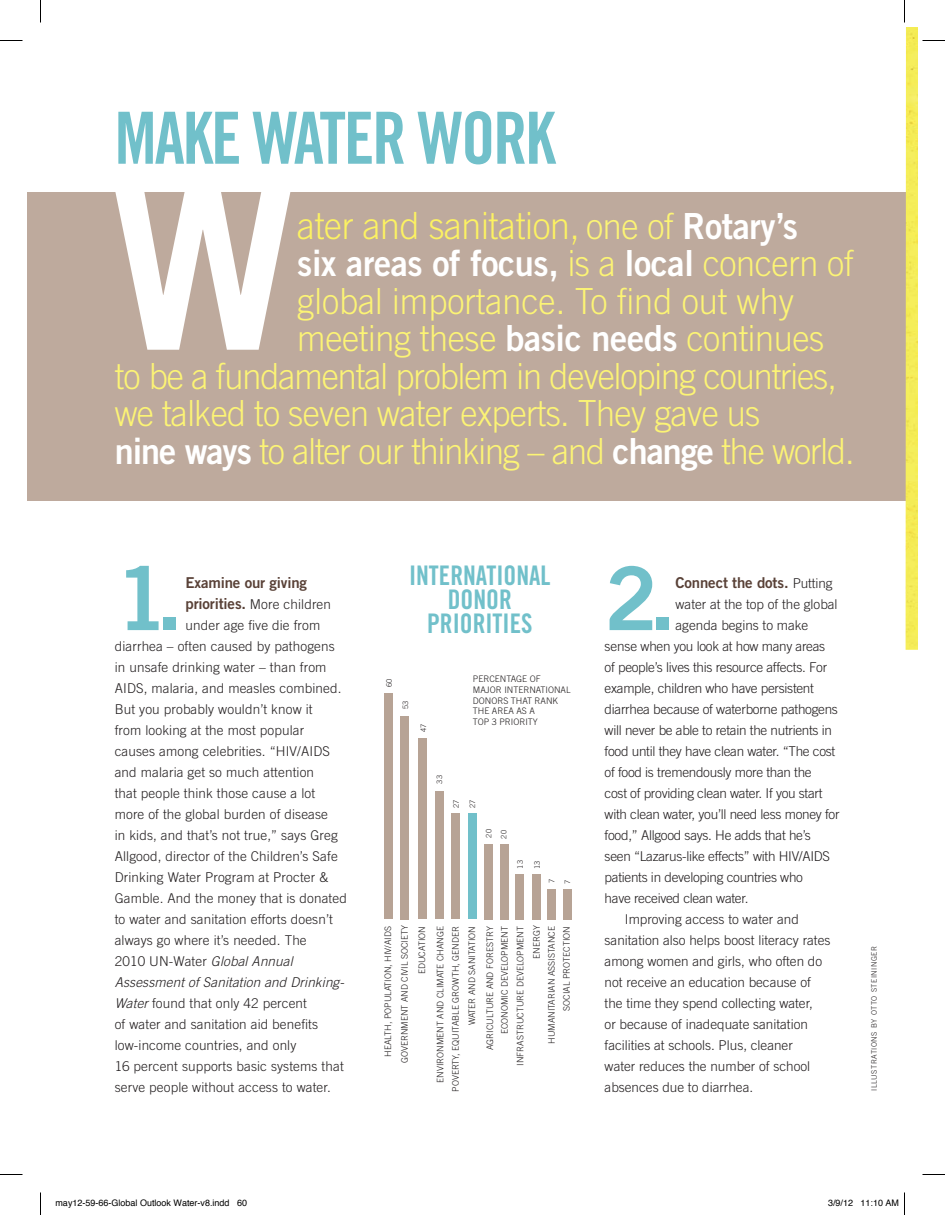
<style>
.page{position:relative;width:945px;height:1215px;background:#fff}
.page>*{position:absolute;margin:0;border:0;box-sizing:border-box;transform-origin:0 0}
.t1{font:233.4px "Trade Gothic LT Std Bd 2";color:#fff}
.t2{font:87.75px "Trade Gothic LT Std Bd 2";color:#71c0ca}
.t3{font:72px "Trade Gothic LT Std Bd Cn 20";letter-spacing:-.03em;color:#71c0ca;scale:.95 1}
.t4{font:300 37.5px "Trade Gothic LT Std";letter-spacing:-.01em;color:#fcf262;scale:.95 1}
.t5{font:300 36px "Trade Gothic LT Std";letter-spacing:-.02em;color:#fcf475;scale:.95 1}
.t6{font:36px "Trade Gothic LT Std Bd 2";letter-spacing:-.01em;color:#fff;scale:.95 1}
.t7{font:300 36px "Trade Gothic LT Std";color:#fcf475;scale:.95 1}
.t8{font:27px/24px "Trade Gothic LT Std Bd Cn 20";color:#71c0ca;text-align:center;scale:.95 1}
.t9{font:15px "Trade Gothic LT Std Bd 2";letter-spacing:-.01em;color:#594137}
.t10{font:300 13.5px "Trade Gothic LT Std";color:#231f20}
.t11{font:300 13.5px "Trade Gothic LT Std";letter-spacing:-.02em;color:#231f20}
.t12{font:italic 300 13.5px "Trade Gothic LT Std";letter-spacing:.01em;color:#231f20}
.t13{font:300 9px/10.8px "Trade Gothic LT Std";color:#231f20;text-align:right}
.t14{font:9px "Helvetica";color:#000}
.t15{font:300 7.5px/16px "Trade Gothic LT Std";letter-spacing:.07em;color:#231f20}
.s1{font-size:36px;color:#fcf475}
.s2{font-family:"Trade Gothic LT Std Bd 2";font-weight:400;font-size:36px;color:#fff}
.s3{font-family:"Trade Gothic LT Std";font-weight:300;color:#fcf475}
.s4{font-family:"Trade Gothic LT Std Bd 2";font-weight:400;color:#fff}
.s5{font-family:"Trade Gothic LT Std Bd 2";font-weight:400;font-size:15px;color:#594137}
.s6{font-style:italic}
.s7{font-family:"Trade Gothic LT Std";font-weight:300;font-size:13.5px;color:#231f20}
</style>
<div class="page">
<div style="left:27px;top:192px;width:879px;height:309px;background:#beaa9d"></div>
<div style="left:906px;top:27px;width:12px;height:623px;background:#f4ec57"></div>
<div style="left:563px;top:889px;width:9px;height:30px;background:#b7a395"></div>
<div style="left:547px;top:889px;width:9px;height:30px;background:#b7a395"></div>
<div style="left:532px;top:874px;width:9px;height:45px;background:#b7a395"></div>
<div style="left:516px;top:874px;width:8px;height:45px;background:#b7a395"></div>
<div style="left:501px;top:844px;width:8px;height:75px;background:#b7a395"></div>
<div style="left:484px;top:844px;width:9px;height:75px;background:#b7a395"></div>
<div style="left:468px;top:814px;width:8px;height:105px;background:#71c0ca"></div>
<div style="left:451px;top:814px;width:9px;height:105px;background:#b7a395"></div>
<div style="left:435px;top:791px;width:9px;height:128px;background:#b7a395"></div>
<div style="left:418px;top:739px;width:9px;height:180px;background:#b7a395"></div>
<div style="left:401px;top:716px;width:8px;height:203px;background:#b7a395"></div>
<div style="left:384px;top:693px;width:9px;height:226px;background:#b7a395"></div>
<svg style="left:0;top:40px;width:22px;height:1px"></svg>
<svg style="left:922px;top:40px;width:23px;height:1px"></svg>
<svg style="left:0;top:1174px;width:22px;height:1px"></svg>
<svg style="left:922px;top:1174px;width:23px;height:1px"></svg>
<svg style="left:40px;top:0;width:1px;height:22px"></svg>
<svg style="left:40px;top:1192px;width:1px;height:23px"></svg>
<svg style="left:904px;top:0;width:1px;height:22px"></svg>
<svg style="left:904px;top:1192px;width:1px;height:23px"></svg>
<h3 class="t3" style="left:115px;top:94px;width:466px">MAKE WATER WORK</h3>
<h1 class="t1" style="left:109px;top:122px;width:190px">W</h1>
<h3 class="t4" style="left:297px;top:203px;width:528px">ater and sanitation, <span class="s1">one of</span> <span class="s2">Rotary’s</span></h3>
<h3 class="t6" style="left:297px;top:241px;width:587px">six areas of focus, <span class="s3">is a</span> local <span class="s3">concern of</span></h3>
<h3 class="t7" style="left:297px;top:280px;width:524px">global importance. To find out why</h3>
<h3 class="t5" style="left:297px;top:317px;width:556px">meeting these <span class="s4">basic needs</span> continues</h3>
<h3 class="t5" style="left:115px;top:355px;width:762px">to be a fundamental problem in developing countries,</h3>
<h3 class="t5" style="left:115px;top:392px;width:681px">we talked to seven water experts. They gave us</h3>
<h3 class="t5" style="left:115px;top:430px;width:780px"><span class="s4">nine ways</span> to alter our thinking – and <span class="s4">change</span> the world.</h3>
<h2 class="t2" style="left:115px;top:544px;width:70px">1.</h2>
<p class="t9" style="left:186px;top:573px;width:123px">Examine our giving</p>
<p class="t10" style="left:186px;top:596px;width:147px"><span class="s5">priorities.</span> More children</p>
<p class="t10" style="left:186px;top:617px;width:136px">under age five die from</p>
<p class="t10" style="left:115px;top:638px;width:222px">diarrhea – often caused by pathogens</p>
<p class="t10" style="left:115px;top:659px;width:213px">in unsafe drinking water – than from</p>
<p class="t10" style="left:115px;top:680px;width:228px">AIDS, malaria, and measles combined.</p>
<p class="t10" style="left:115px;top:701px;width:199px">But you probably wouldn’t know it</p>
<p class="t10" style="left:115px;top:722px;width:191px">from looking at the most popular</p>
<p class="t10" style="left:115px;top:743px;width:217px">causes among celebrities. “HIV/AIDS</p>
<p class="t10" style="left:115px;top:764px;width:201px">and malaria get so much attention</p>
<p class="t10" style="left:115px;top:785px;width:202px">that people think those cause a lot</p>
<p class="t10" style="left:115px;top:806px;width:215px">more of the global burden of disease</p>
<p class="t10" style="left:115px;top:827px;width:225px">in kids, and that’s not true,” says Greg</p>
<p class="t10" style="left:115px;top:848px;width:225px">Allgood, director of the Children’s Safe</p>
<p class="t10" style="left:115px;top:869px;width:215px">Drinking Water Program at Procter &amp;</p>
<p class="t10" style="left:115px;top:890px;width:234px">Gamble. And the money that is donated</p>
<p class="t10" style="left:115px;top:911px;width:220px">to water and sanitation efforts doesn’t</p>
<p class="t10" style="left:115px;top:932px;width:193px">always go where it’s needed. The</p>
<p class="t10" style="left:115px;top:953px;width:180px">2010 UN-Water <span class="s6">Global Annual</span></p>
<p class="t12" style="left:115px;top:974px;width:231px">Assessment of Sanitation and Drinking-</p>
<p class="t10" style="left:115px;top:995px;width:194px"><span class="s6">Water</span> found that only 42 percent</p>
<p class="t10" style="left:115px;top:1016px;width:205px">of water and sanitation aid benefits</p>
<p class="t10" style="left:115px;top:1037px;width:183px">low-income countries, and only</p>
<p class="t10" style="left:115px;top:1058px;width:231px">16 percent supports basic systems that</p>
<p class="t10" style="left:115px;top:1079px;width:218px">serve people without access to water.</p>
<h3 class="t8" style="left:409px;top:564px;width:150px">INTERNATIONAL<br>DONOR<br>PRIORITIES</h3>
<p class="t15" style="left:381px;top:687px;width:10px;rotate:-90deg">60</p>
<p class="t15" style="left:397px;top:709px;width:10px;rotate:-90deg">53</p>
<p class="t15" style="left:415px;top:732px;width:10px;rotate:-90deg">47</p>
<p class="t13" style="left:473px;top:673px;width:99px;text-align:left">PERCENTAGE OF<br>MAJOR INTERNATIONAL<br>DONORS THAT RANK<br>THE AREA AS A<br>TOP 3 PRIORITY</p>
<p class="t15" style="left:431px;top:784px;width:10px;rotate:-90deg">33</p>
<p class="t15" style="left:448px;top:808px;width:11px;rotate:-90deg">27<br>27</p>
<p class="t15" style="left:481px;top:839px;width:11px;line-height:15.1px;rotate:-90deg">20<br>20</p>
<p class="t15" style="left:512px;top:869px;width:10px;rotate:-90deg">13</p>
<p class="t15" style="left:529px;top:869px;width:10px;rotate:-90deg">13</p>
<p class="t15" style="left:544px;top:884px;width:6px;line-height:15.6px;rotate:-90deg">7<br>7</p>
<p class="t13" style="left:379px;top:1063px;width:139px;line-height:17px;rotate:-90deg">HEALTH, POPULATION, HIV/AIDS<br>GOVERNMENT AND CIVIL SOCIETY<br>EDUCATION</p>
<p class="t13" style="left:433px;top:1092px;width:167px;line-height:15.1px;rotate:-90deg">ENVIRONMENT AND CLIMATE CHANGE<br>POVERTY, EQUITABLE GROWTH, GENDER</p>
<p class="t13" style="left:463px;top:1050px;width:125px;line-height:18px;rotate:-90deg">WATER AND SANITATION<br>AGRICULTURE AND FORESTRY</p>
<p class="t13" style="left:512px;top:1066px;width:142px;line-height:16.2px;rotate:-90deg">INFRASTRUCTURE DEVELOPMENT<br>ENERGY</p>
<p class="t13" style="left:544px;top:1044px;width:119px;line-height:15.1px;rotate:-90deg">HUMANITARIAN ASSISTANCE<br>SOCIAL PROTECTION</p>
<p class="t13" style="left:499px;top:1034px;width:109px;rotate:-90deg">ECONOMIC DEVELOPMENT</p>
<h2 class="t2" style="left:605px;top:544px;width:73px">2.</h2>
<p class="t9" style="left:676px;top:573px;width:158px">Connect the dots. <span class="s7">Putting</span></p>
<p class="t10" style="left:676px;top:596px;width:164px">water at the top of the global</p>
<p class="t10" style="left:676px;top:617px;width:134px">agenda begins to make</p>
<p class="t11" style="left:605px;top:638px;width:222px">sense when you look at how many areas</p>
<p class="t11" style="left:605px;top:659px;width:224px">of people’s lives this resource affects. For</p>
<p class="t11" style="left:605px;top:680px;width:211px">example, children who have persistent</p>
<p class="t11" style="left:605px;top:701px;width:235px">diarrhea because of waterborne pathogens</p>
<p class="t11" style="left:605px;top:722px;width:229px">will never be able to retain the nutrients in</p>
<p class="t11" style="left:605px;top:743px;width:232px">food until they have clean water. “The cost</p>
<p class="t11" style="left:605px;top:764px;width:209px">of food is tremendously more than the</p>
<p class="t11" style="left:605px;top:785px;width:219px">cost of providing clean water. If you start</p>
<p class="t11" style="left:605px;top:806px;width:236px">with clean water, you’ll need less money for</p>
<p class="t11" style="left:605px;top:827px;width:208px">food,” Allgood says. He adds that he’s</p>
<p class="t11" style="left:605px;top:848px;width:227px">seen “Lazarus-like effects” with HIV/AIDS</p>
<p class="t11" style="left:605px;top:869px;width:200px">patients in developing countries who</p>
<p class="t11" style="left:605px;top:890px;width:145px">have received clean water.</p>
<p class="t10" style="left:625px;top:911px;width:176px">Improving access to water and</p>
<p class="t10" style="left:605px;top:932px;width:227px">sanitation also helps boost literacy rates</p>
<p class="t10" style="left:605px;top:953px;width:219px">among women and girls, who often do</p>
<p class="t10" style="left:605px;top:974px;width:208px">not receive an education because of</p>
<p class="t10" style="left:605px;top:995px;width:210px">the time they spend collecting water,</p>
<p class="t10" style="left:605px;top:1016px;width:205px">or because of inadequate sanitation</p>
<p class="t10" style="left:605px;top:1037px;width:190px">facilities at schools. Plus, cleaner</p>
<p class="t10" style="left:605px;top:1058px;width:207px">water reduces the number of school</p>
<p class="t10" style="left:605px;top:1079px;width:150px">absences due to diarrhea.</p>
<p class="t15" style="left:866px;top:1091px;width:146px;rotate:-90deg">ILLUSTRATIONS BY OTTO STEININGER</p>
<p class="t14" style="left:56px;top:1196px;width:193px">may12-59-66-Global Outlook Water-v8.indd 60</p>
<p class="t14" style="left:828px;top:1196px;width:73px">3/9/12 11:10 AM</p>
</div>
